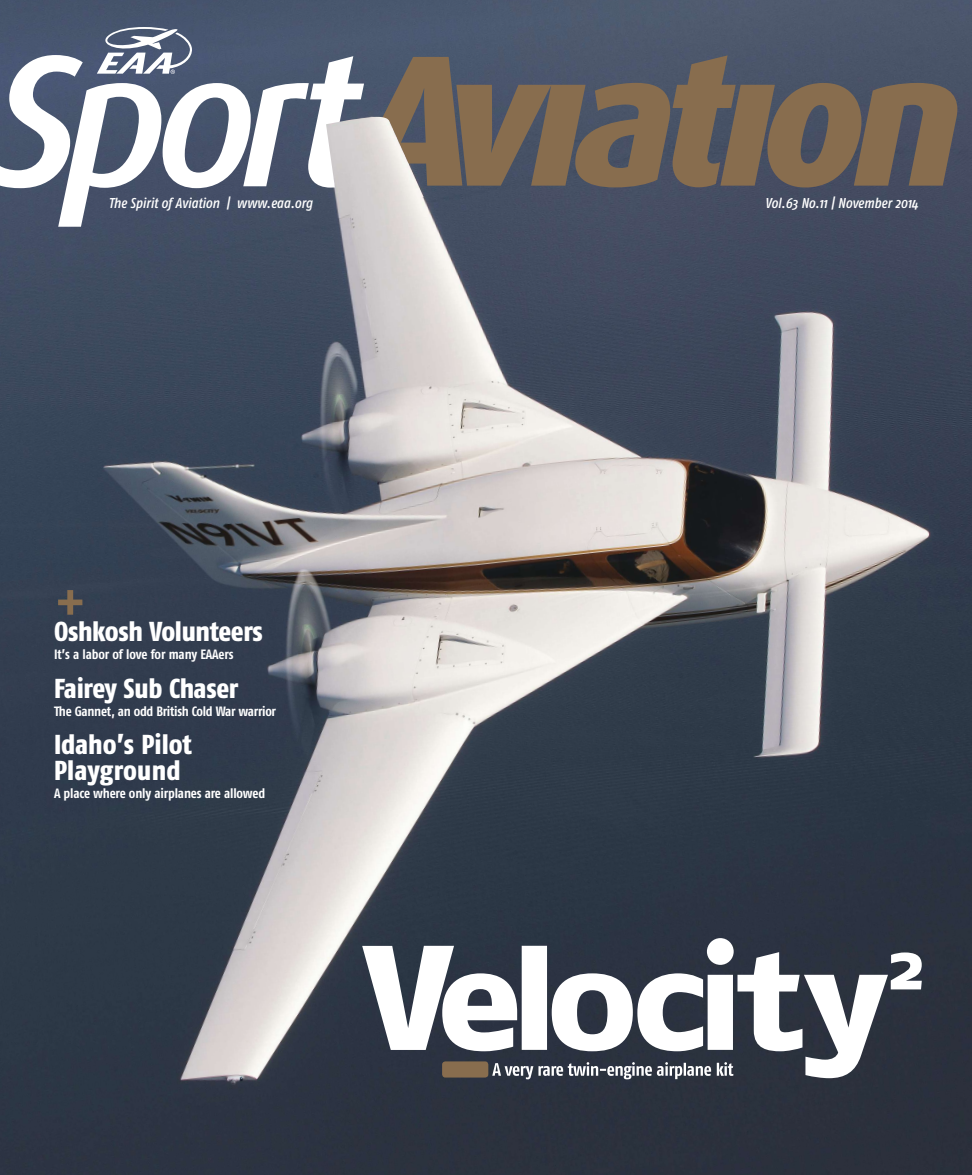
<style>
.page{position:relative;width:972px;height:1175px;background:#fff}
.page>*{position:absolute;margin:0;border:0;box-sizing:border-box;transform-origin:0 0}
.t1{font:800 condensed 27.45px/25.7px "Fago OT";letter-spacing:-.01em;color:#fff}
.t2{font:italic 500 condensed 14.25px "Fago OT";color:#fff}
.t3{font:700 condensed 13.5px "Fago OT";letter-spacing:-.015em;color:#fff}
</style>
<div class="page">
<img style="left:0;top:0;width:972px;height:1174px">
<svg style="left:362px;top:945px;width:80px;height:105px"></svg>
<svg style="left:442px;top:938px;width:480px;height:140px;fill:#2d3443"></svg>
<div style="left:442px;top:1061px;width:46px;height:16px;background:#886d4e;border-radius:3px"></div>
<svg style="left:492px;top:1062px;width:241px;height:17px"></svg>
<svg style="left:0;top:55px;width:364px;height:172px"></svg>
<svg style="left:97px;top:27px;width:96px;height:47px"></svg>
<svg style="left:348px;top:55px;width:609px;height:132px;background:#6d6259"></svg>
<img style="left:326px;top:117px;width:98px;height:93px">
<p class="t2" style="left:108px;top:198px;width:206px">The Spirit of Aviation | www.eaa.org</p>
<p class="t2" style="left:765px;top:198px;width:154px">Vol.63 No.11 | November 2014</p>
<p class="t1" style="left:54px;top:622px;width:210px"><sup>+</sup>Oshkosh Volunteers</p>
<p class="t3" style="left:54px;top:647px;width:181px">It’s a labor of love for many EAAers</p>
<p class="t1" style="left:54px;top:678px;width:186px">Fairey Sub Chaser</p>
<p class="t3" style="left:54px;top:703px;width:224px">The Gannet, an odd British Cold War warrior</p>
<p class="t1" style="left:54px;top:734px;width:139px">Idaho’s Pilot<br>Playground</p>
<p class="t3" style="left:54px;top:785px;width:213px">A place where only airplanes are allowed</p>
</div>
